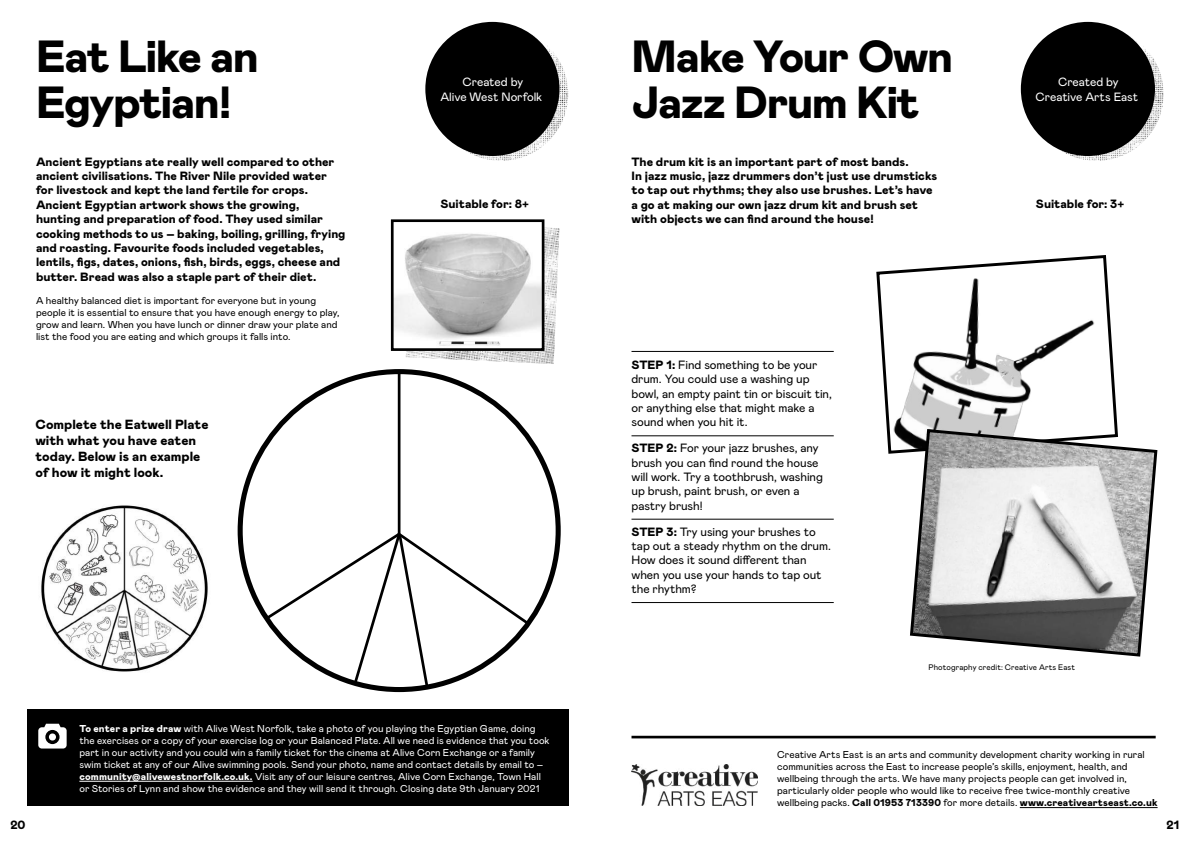
<style>
.page{position:relative;width:1191px;height:842px;background:#fff}
.page>*{position:absolute;margin:0;border:0;box-sizing:border-box;transform-origin:0 0}
.t1{font:900 45px/46.5px "Mabry Pro";letter-spacing:-.035em;color:#000}
.t2{font:900 13.3px/15.9px "Mabry Pro";color:#000}
.t3{font:900 12px/14.4px "Mabry Pro";color:#000}
.t4{font:12px/14.4px "Mabry Pro";letter-spacing:-.005em;color:#000}
.t5{font:12px/14.4px "Mabry Pro";letter-spacing:-.005em;color:#fff;text-align:center}
.t6{font:10px/12px "Mabry Pro";letter-spacing:.005em;color:#000}
.t7{font:10px/12px "Mabry Pro";letter-spacing:.005em;color:#fff}
.t8{font:8px "Mabry Pro";letter-spacing:.01em;color:#000}
.s1{font-weight:900}
</style>
<div class="page">
<svg style="left:631px;top:350px;width:203px;height:254px"></svg>
<img style="left:405px;top:221px;width:154px;height:143px">
<div style="left:27px;top:709px;width:541px;height:97px;background:#000"></div>
<img style="left:434px;top:27px;width:134px;height:134px;border-radius:67px">
<img style="left:1029px;top:27px;width:134px;height:134px;border-radius:67px">
<div style="left:425px;top:22px;width:134px;height:134px;background:#000;border-radius:50%"></div>
<div style="left:1020px;top:22px;width:135px;height:134px;background:#000;border-radius:50%"></div>
<hr style="left:1019px;top:807px;width:138px;height:1px;background:#000">
<hr style="left:631px;top:736px;width:524px;height:2px;background:#000">
<svg style="left:876px;top:255px;width:242px;height:199px"></svg>
<svg style="left:908px;top:427px;width:250px;height:230px"></svg>
<svg style="left:264px;top:369px;width:267px;height:321px"></svg>
<img style="left:395px;top:223px;width:145px;height:124px">
<div style="left:391px;top:219px;width:153px;height:132px;border:3px solid #000"></div>
<svg style="left:38px;top:724px;width:29px;height:24px"></svg>
<hr style="left:79px;top:781px;width:174px;height:1px;background:#fff">
<img style="left:41px;top:505px;width:167px;height:167px">
<hr style="left:631px;top:435px;width:202px;height:1px;background:#000">
<hr style="left:631px;top:519px;width:202px;height:1px;background:#000">
<hr style="left:631px;top:351px;width:202px;height:1px;background:#000">
<hr style="left:631px;top:602px;width:202px;height:1px;background:#000">
<img style="left:631px;top:764px;width:126px;height:42px">
<h1 class="t1" style="left:36px;top:32px;width:224px">Eat Like an<br>Egyptian!</h1>
<p class="t3" style="left:36px;top:154px;width:311px">Ancient Egyptians ate really well compared to other ancient civilisations. The River Nile provided water for livestock and kept the land fertile for crops.<br>Ancient Egyptian artwork shows the growing, hunting and preparation of food. They used similar cooking methods to us – baking, boiling, grilling, frying and roasting. Favourite foods included vegetables, lentils, figs, dates, onions, fish, birds, eggs, cheese and butter. Bread was also a staple part of their diet.</p>
<p class="t6" style="left:36px;top:294px;width:305px">A healthy balanced diet is important for everyone but in young people it is essential to ensure that you have enough energy to play, grow and learn. When you have lunch or dinner draw your plate and list the food you are eating and which groups it falls into.</p>
<p class="t2" style="left:35px;top:416px;width:174px">Complete the Eatwell Plate with what you have eaten today. Below is an example of how it might look.</p>
<h1 class="t1" style="left:631px;top:32px;width:323px">Make Your Own<br>Jazz Drum Kit</h1>
<p class="t5" style="left:440px;top:75px;width:103px">Created by<br>Alive West Norfolk</p>
<p class="t5" style="left:1035px;top:75px;width:104px">Created by<br>Creative Arts East</p>
<p class="t3" style="left:631px;top:154px;width:307px">The drum kit is an important part of most bands.<br>In jazz music, jazz drummers don’t just use drumsticks to tap out rhythms; they also use brushes. Let’s have a go at making our own jazz drum kit and brush set with objects we can find around the house!</p>
<p class="t3" style="left:440px;top:196px;width:90px">Suitable for: 8+</p>
<p class="t3" style="left:1036px;top:196px;width:90px">Suitable for: 3+</p>
<p class="t4" style="left:631px;top:357px;width:202px"><span class="s1">STEP 1:</span> Find something to be your drum. You could use a washing up bowl, an empty paint tin or biscuit tin, or anything else that might make a sound when you hit it.</p>
<p class="t4" style="left:631px;top:440px;width:193px"><span class="s1">STEP 2:</span> For your jazz brushes, any brush you can find round the house will work. Try a toothbrush, washing up brush, paint brush, or even a pastry brush!</p>
<p class="t4" style="left:631px;top:524px;width:201px"><span class="s1">STEP 3:</span> Try using your brushes to tap out a steady rhythm on the drum.<br>How does it sound different than when you use your hands to tap out the rhythm?</p>
<p class="t8" style="left:928px;top:661px;width:148px">Photography credit: Creative Arts East</p>
<p class="t7" style="left:79px;top:722px;width:472px"><span class="s1">To enter a prize draw</span> with Alive West Norfolk, take a photo of you playing the Egyptian Game, doing the exercises or a copy of your exercise log or your Balanced Plate. All we need is evidence that you took part in our activity and you could win a family ticket for the cinema at Alive Corn Exchange or a family swim ticket at any of our Alive swimming pools. Send your photo, name and contact details by email to – <span class="s1">community@alivewestnorfolk.co.uk.</span> Visit any of our leisure centres, Alive Corn Exchange, Town Hall or Stories of Lynn and show the evidence and they will send it through. Closing date 9th January 2021</p>
<p class="t6" style="left:777px;top:748px;width:382px">Creative Arts East is an arts and community development charity working in rural communities across the East to increase people’s skills, enjoyment, health, and wellbeing through the arts. We have many projects people can get involved in, particularly older people who would like to receive free twice-monthly creative wellbeing packs. <span class="s1">Call 01953 713390</span> for more details. <span class="s1">www.creativeartseast.co.uk</span></p>
<p class="t3" style="left:10px;top:817px;width:17px">20</p>
<p class="t3" style="left:1166px;top:817px;width:14px">21</p>
</div>
